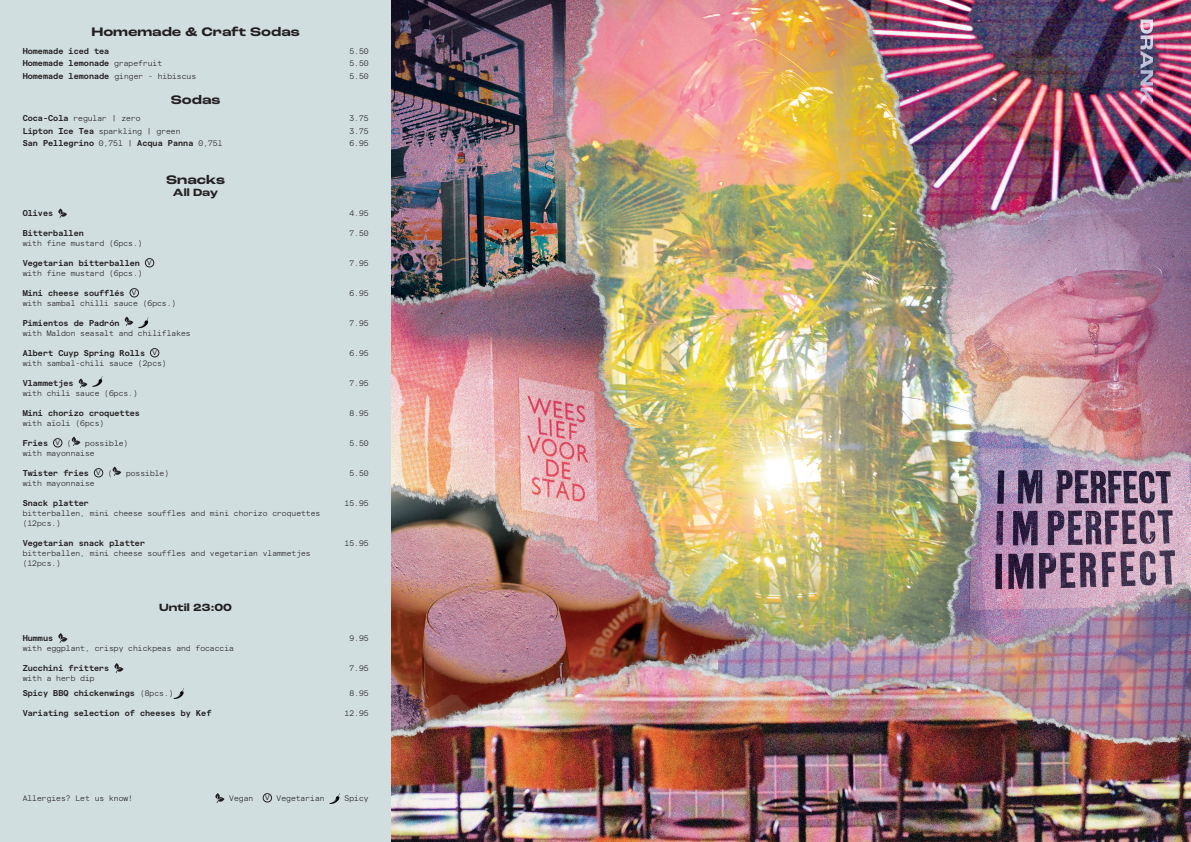
<style>
.page{position:relative;width:1191px;height:842px;background:#fff}
.page>*{position:absolute;margin:0;border:0;box-sizing:border-box;transform-origin:0 0}
.t1{font:700 expanded 19px "Roc Grotesk";color:#fff}
.t2{font:700 expanded 13px "Roc Grotesk";color:#231f20}
.t3{font:700 expanded 11px "Roc Grotesk";color:#231f20}
.t4{font:300 9.7px "Matter Mono";color:#231f20}
.t5{font:600 8.5px "Matter Mono";color:#231f20}
.t6{font:300 8px "Matter Mono";color:#231f20}
.s1{font-weight:300;font-size:8px}
.s2{font-weight:600;font-size:8.5px}
</style>
<div class="page">
<div style="left:0;top:0;width:414px;height:842px;background:#d1dee0"></div>
<img style="left:391px;top:0;width:800px;height:842px">
<svg style="left:58px;top:208px;width:9px;height:10px"></svg>
<div style="left:145px;top:258px;width:9px;height:9px;border:1px solid #231f20;border-radius:50%"></div>
<div style="left:130px;top:288px;width:9px;height:9px;border:1px solid #231f20;border-radius:50%"></div>
<svg style="left:125px;top:317px;width:24px;height:11px"></svg>
<div style="left:150px;top:348px;width:9px;height:9px;border:1px solid #231f20;border-radius:50%"></div>
<svg style="left:79px;top:376px;width:24px;height:12px"></svg>
<div style="left:53px;top:438px;width:9px;height:9px;border:1px solid #231f20;border-radius:50%"></div>
<svg style="left:72px;top:437px;width:8px;height:9px"></svg>
<div style="left:94px;top:468px;width:9px;height:9px;border:1px solid #231f20;border-radius:50%"></div>
<svg style="left:113px;top:467px;width:8px;height:9px"></svg>
<svg style="left:58px;top:633px;width:9px;height:10px"></svg>
<svg style="left:114px;top:663px;width:10px;height:10px"></svg>
<svg style="left:174px;top:688px;width:10px;height:11px"></svg>
<svg style="left:215px;top:793px;width:9px;height:10px"></svg>
<div style="left:263px;top:793px;width:9px;height:9px;border:1px solid #231f20;border-radius:50%"></div>
<svg style="left:329px;top:793px;width:11px;height:11px"></svg>
<p class="t2" style="left:91px;top:24px;width:210px">Homemade &amp; Craft Sodas</p>
<p class="t5" style="left:23px;top:44px;width:88px">Homemade iced tea</p>
<p class="t6" style="left:349px;top:45px;width:21px">5.50</p>
<p class="t5" style="left:23px;top:57px;width:141px">Homemade lemonade <span class="s1">grapefruit</span></p>
<p class="t6" style="left:349px;top:57px;width:21px">5.50</p>
<p class="t5" style="left:23px;top:69px;width:175px">Homemade lemonade <span class="s1">ginger - hibiscus</span></p>
<p class="t6" style="left:349px;top:70px;width:21px">5.50</p>
<p class="t2" style="left:171px;top:91px;width:51px">Sodas</p>
<p class="t6" style="left:23px;top:112px;width:119px"><span class="s2">Coca-Cola</span> regular | zero</p>
<p class="t6" style="left:349px;top:112px;width:21px">3.75</p>
<p class="t6" style="left:23px;top:125px;width:159px"><span class="s2">Lipton Ice Tea</span> sparkling | green</p>
<p class="t6" style="left:349px;top:125px;width:21px">3.75</p>
<p class="t5" style="left:23px;top:137px;width:201px">San Pellegrino <span class="s1">0,75l |</span> Acqua Panna <span class="s1">0,75l</span></p>
<p class="t6" style="left:349px;top:137px;width:21px">6.95</p>
<p class="t2" style="left:166px;top:171px;width:60px">Snacks</p>
<p class="t3" style="left:173px;top:186px;width:47px">All Day</p>
<p class="t5" style="left:23px;top:207px;width:32px">Olives</p>
<p class="t6" style="left:349px;top:207px;width:21px">4.95</p>
<p class="t5" style="left:23px;top:227px;width:63px">Bitterballen</p>
<p class="t6" style="left:349px;top:227px;width:21px">7.50</p>
<p class="t6" style="left:23px;top:237px;width:122px">with fine mustard (6pcs.)</p>
<p class="t5" style="left:23px;top:257px;width:119px">Vegetarian bitterballen</p>
<p class="t4" style="left:147px;top:255px;width:7px">v</p>
<p class="t6" style="left:349px;top:257px;width:21px">7.95</p>
<p class="t6" style="left:23px;top:267px;width:122px">with fine mustard (6pcs.)</p>
<p class="t5" style="left:23px;top:287px;width:104px">Mini cheese soufflés</p>
<p class="t4" style="left:131px;top:285px;width:7px">v</p>
<p class="t6" style="left:349px;top:287px;width:21px">6.95</p>
<p class="t6" style="left:23px;top:297px;width:155px">with sambal chilli sauce (6pcs.)</p>
<p class="t5" style="left:23px;top:317px;width:98px">Pimientos de Padrón</p>
<p class="t6" style="left:349px;top:317px;width:21px">7.95</p>
<p class="t6" style="left:23px;top:327px;width:170px">with Maldon seasalt and chiliflakes</p>
<p class="t5" style="left:23px;top:347px;width:124px">Albert Cuyp Spring Rolls</p>
<p class="t4" style="left:152px;top:345px;width:7px">v</p>
<p class="t6" style="left:349px;top:347px;width:21px">6.95</p>
<p class="t6" style="left:23px;top:357px;width:146px">with sambal-chili sauce (2pcs)</p>
<p class="t5" style="left:23px;top:377px;width:52px">Vlammetjes</p>
<p class="t6" style="left:349px;top:377px;width:21px">7.95</p>
<p class="t6" style="left:23px;top:387px;width:117px">with chili sauce (6pcs.)</p>
<p class="t5" style="left:23px;top:407px;width:119px">Mini chorizo croquettes</p>
<p class="t6" style="left:349px;top:407px;width:21px">8.95</p>
<p class="t6" style="left:23px;top:417px;width:83px">with aïoli (6pcs)</p>
<p class="t5" style="left:23px;top:437px;width:27px">Fries</p>
<p class="t4" style="left:55px;top:435px;width:7px">v</p>
<p class="t6" style="left:67px;top:437px;width:6px">(</p>
<p class="t6" style="left:85px;top:437px;width:45px">possible)</p>
<p class="t6" style="left:349px;top:437px;width:21px">5.50</p>
<p class="t6" style="left:23px;top:447px;width:74px">with mayonnaise</p>
<p class="t5" style="left:23px;top:467px;width:68px">Twister fries</p>
<p class="t4" style="left:96px;top:465px;width:7px">v</p>
<p class="t6" style="left:108px;top:467px;width:6px">(</p>
<p class="t6" style="left:126px;top:467px;width:45px">possible)</p>
<p class="t6" style="left:349px;top:467px;width:21px">5.50</p>
<p class="t6" style="left:23px;top:477px;width:74px">with mayonnaise</p>
<p class="t5" style="left:23px;top:497px;width:68px">Snack platter</p>
<p class="t6" style="left:345px;top:497px;width:25px">15.95</p>
<p class="t6" style="left:23px;top:507px;width:299px">bitterballen, mini cheese souffles and mini chorizo croquettes</p>
<p class="t6" style="left:23px;top:517px;width:40px">(12pcs.)</p>
<p class="t5" style="left:23px;top:537px;width:124px">Vegetarian snack platter</p>
<p class="t6" style="left:345px;top:537px;width:25px">15.95</p>
<p class="t6" style="left:23px;top:547px;width:289px">bitterballen, mini cheese souffles and vegetarian vlammetjes</p>
<p class="t6" style="left:23px;top:557px;width:40px">(12pcs.)</p>
<p class="t3" style="left:159px;top:601px;width:74px">Until 23:00</p>
<p class="t5" style="left:23px;top:632px;width:32px">Hummus</p>
<p class="t6" style="left:349px;top:632px;width:21px">9.95</p>
<p class="t6" style="left:23px;top:642px;width:213px">with eggplant, crispy chickpeas and focaccia</p>
<p class="t5" style="left:23px;top:662px;width:88px">Zucchini fritters</p>
<p class="t6" style="left:349px;top:662px;width:21px">7.95</p>
<p class="t6" style="left:23px;top:672px;width:74px">with a herb dip</p>
<p class="t5" style="left:23px;top:687px;width:152px">Spicy BBQ chickenwings <span class="s1">(8pcs.)</span></p>
<p class="t6" style="left:349px;top:687px;width:21px">8.95</p>
<p class="t5" style="left:23px;top:707px;width:190px">Variating selection of cheeses by Kef</p>
<p class="t6" style="left:345px;top:707px;width:25px">12.95</p>
<p class="t6" style="left:23px;top:792px;width:112px">Allergies? Let us know!</p>
<p class="t6" style="left:229px;top:792px;width:25px">Vegan</p>
<p class="t4" style="left:264px;top:790px;width:7px">v</p>
<p class="t6" style="left:277px;top:792px;width:49px">Vegetarian</p>
<p class="t6" style="left:345px;top:792px;width:25px">Spicy</p>
<h1 class="t1" style="left:1158px;top:18px;width:88px;rotate:90deg">DRANK</h1>
</div>
